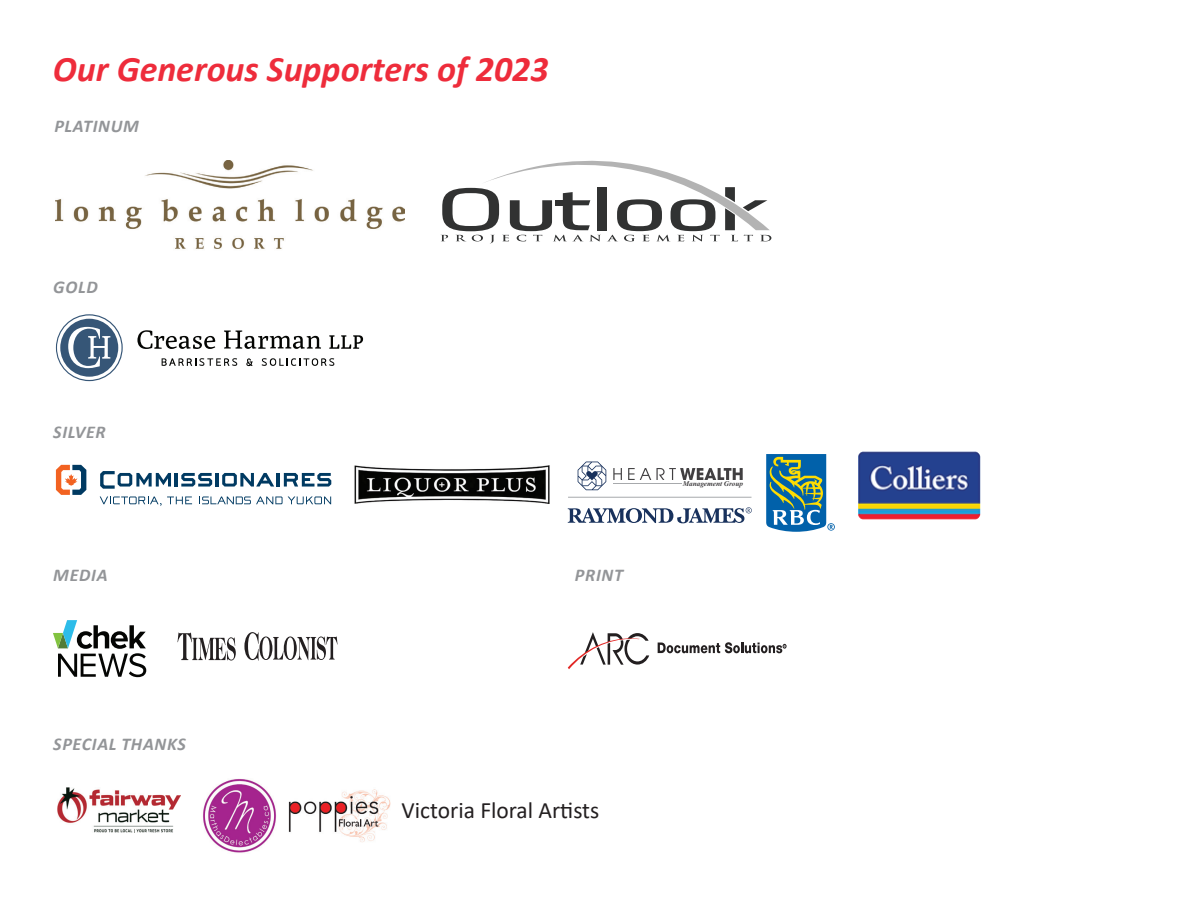
<style>
.page{position:relative;width:1188px;height:918px;background:#fff}
.page>*{position:absolute;margin:0;border:0;box-sizing:border-box;transform-origin:0 0}
.t1{font:italic 700 36px "Calibri";color:#ee2c3b}
.t2{font:23.4px "Calibri";color:#231f20}
.t3{font:italic 700 18px "Calibri";letter-spacing:.04em;color:#939598}
.t4{font:italic 700 7.2px "Times New Roman";color:#413f41}
</style>
<div class="page">
<img style="left:56px;top:161px;width:349px;height:88px">
<svg style="left:100px;top:497px;width:92px;height:9px"></svg>
<svg style="left:199px;top:497px;width:132px;height:7px"></svg>
<svg style="left:56px;top:465px;width:30px;height:30px"></svg>
<hr style="left:175px;top:473px;width:3px;height:14px;background:#003a62">
<svg style="left:181px;top:473px;width:31px;height:14px"></svg>
<hr style="left:216px;top:473px;width:3px;height:14px;background:#003a62">
<svg style="left:222px;top:473px;width:52px;height:14px"></svg>
<hr style="left:277px;top:473px;width:3px;height:14px;background:#003a62">
<svg style="left:284px;top:473px;width:47px;height:14px"></svg>
<svg style="left:100px;top:471px;width:71px;height:18px"></svg>
<svg style="left:137px;top:330px;width:78px;height:19px"></svg>
<svg style="left:224px;top:331px;width:97px;height:18px"></svg>
<svg style="left:329px;top:335px;width:34px;height:14px"></svg>
<svg style="left:162px;top:358px;width:75px;height:8px"></svg>
<svg style="left:246px;top:358px;width:7px;height:8px"></svg>
<svg style="left:262px;top:358px;width:73px;height:8px"></svg>
<svg style="left:56px;top:314px;width:67px;height:67px"></svg>
<svg style="left:568px;top:507px;width:184px;height:16px"></svg>
<hr style="left:568px;top:497px;width:184px;height:1px;background:#a7a9ac">
<svg style="left:578px;top:462px;width:28px;height:28px"></svg>
<svg style="left:613px;top:468px;width:9px;height:12px"></svg>
<svg style="left:628px;top:468px;width:115px;height:12px"></svg>
<hr style="left:613px;top:483px;width:68px;height:1px;background:#a7a9ac">
<img style="left:354px;top:466px;width:196px;height:38px">
<img style="left:288px;top:789px;width:103px;height:54px">
<svg style="left:53px;top:620px;width:93px;height:57px"></svg>
<img style="left:203px;top:779px;width:74px;height:74px">
<svg style="left:441px;top:161px;width:330px;height:83px"></svg>
<svg style="left:244px;top:632px;width:94px;height:29px"></svg>
<svg style="left:178px;top:632px;width:58px;height:29px"></svg>
<svg style="left:766px;top:454px;width:69px;height:78px"></svg>
<svg style="left:568px;top:632px;width:81px;height:37px"></svg>
<svg style="left:658px;top:642px;width:128px;height:11px"></svg>
<img style="left:58px;top:788px;width:122px;height:45px">
<img style="left:858px;top:451px;width:123px;height:69px">
<h1 class="t1" style="left:53px;top:44px;width:497px">Our Generous Supporters of 2023</h1>
<p class="t3" style="left:54px;top:113px;width:86px">PLATINUM</p>
<p class="t3" style="left:53px;top:275px;width:46px">GOLD</p>
<p class="t3" style="left:53px;top:419px;width:54px">SILVER</p>
<p class="t3" style="left:53px;top:563px;width:56px">MEDIA</p>
<p class="t3" style="left:575px;top:563px;width:50px">PRINT</p>
<p class="t4" style="left:683px;top:478px;width:62px">Management Group</p>
<p class="t3" style="left:53px;top:731px;width:134px">SPECIAL THANKS</p>
<p class="t2" style="left:402px;top:794px;width:199px">Victoria Floral Artists</p>
</div>
